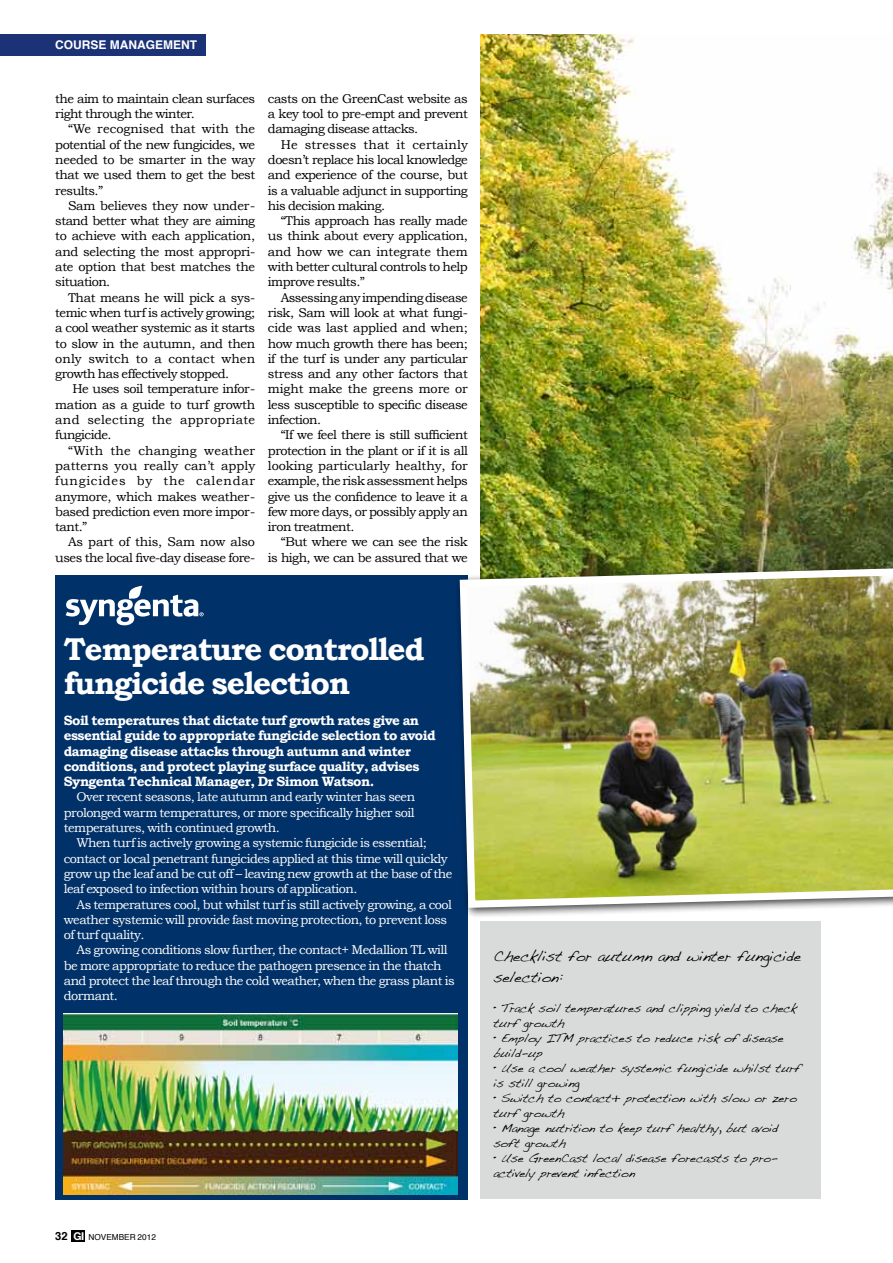
<style>
.page{position:relative;width:893px;height:1263px;background:#fff}
.page>*{position:absolute;margin:0;border:0;box-sizing:border-box;transform-origin:0 0}
.t1{font:700 31.5px/34.5px "Bookman Old Style";letter-spacing:-.04em;color:#fff}
.t2{font:15px/21px "Handwriting Dakota";letter-spacing:-.01em;color:#000}
.t3{font:700 13.5px/15.3px "Bookman Old Style";letter-spacing:-.04em;color:#fff}
.t4{font:12.75px "Bookman Old Style";letter-spacing:-.04em;color:#000}
.t5{font:12.75px "Bookman Old Style";letter-spacing:-.04em;color:#fff}
.t6{font:12.75px "Bookman Old Style";letter-spacing:-.02em;color:#000}
.t7{font:12.75px "Bookman Old Style";letter-spacing:-.005em;color:#000}
.t8{font:12.75px "Bookman Old Style";letter-spacing:.005em;color:#000}
.t9{font:12.75px "Bookman Old Style";letter-spacing:.02em;color:#000}
.t10{font:12.75px "Bookman Old Style";letter-spacing:-.015em;color:#000}
.t11{font:12.75px "Bookman Old Style";letter-spacing:.015em;color:#000}
.t12{font:12.75px "Bookman Old Style";letter-spacing:.01em;color:#000}
.t13{font:12.75px "Bookman Old Style";letter-spacing:.06em;color:#000}
.t14{font:12.75px "Bookman Old Style";letter-spacing:-.01em;color:#000}
.t15{font:12px/15px "Handwriting Dakota";letter-spacing:-.01em;color:#000}
.t16{font:700 12px "Helvetica";color:#fff}
.t17{font:8.25px "Helvetica";color:#000}
.s1{font-weight:700;font-size:11.25px}
.s2{font-family:"Helvetica Neue";font-weight:700;font-size:10.8px;color:#fff}
</style>
<div class="page">
<div style="left:71px;top:1230px;width:14px;height:11px;background:#000"></div>
<div style="left:0;top:34px;width:206px;height:21px;background:#1b3276"></div>
<div style="left:480px;top:921px;width:341px;height:278px;background:#d9dada"></div>
<div style="left:55px;top:575px;width:413px;height:624px;background:#003168"></div>
<img style="left:480px;top:34px;width:413px;height:529px">
<img style="left:64px;top:1013px;width:393px;height:181px">
<div style="left:455px;top:563px;width:438px;height:356px;background:#000;opacity:.75"></div>
<img style="left:456px;top:564px;width:437px;height:347px">
<svg style="left:66px;top:586px;width:138px;height:39px"></svg>
<p class="t16" style="left:55px;top:35px;width:143px">COURSE MANAGEMENT</p>
<p class="t4" style="left:55px;top:91px;width:201px">the aim to maintain clean surfaces</p>
<p class="t4" style="left:55px;top:106px;width:141px">right through the winter.</p>
<p class="t8" style="left:68px;top:122px;width:189px">“We recognised that with the</p>
<p class="t4" style="left:55px;top:137px;width:201px">potential of the new fungicides, we</p>
<p class="t6" style="left:55px;top:152px;width:201px">needed to be smarter in the way</p>
<p class="t4" style="left:55px;top:168px;width:201px">that we used them to get the best</p>
<p class="t4" style="left:55px;top:183px;width:50px">results.”</p>
<p class="t6" style="left:68px;top:198px;width:189px">Sam believes they now under-</p>
<p class="t4" style="left:55px;top:213px;width:201px">stand better what they are aiming</p>
<p class="t6" style="left:55px;top:229px;width:201px">to achieve with each application,</p>
<p class="t6" style="left:55px;top:244px;width:201px">and selecting the most appropri-</p>
<p class="t6" style="left:55px;top:259px;width:201px">ate option that best matches the</p>
<p class="t4" style="left:55px;top:275px;width:57px">situation.</p>
<p class="t4" style="left:68px;top:290px;width:189px">That means he will pick a sys-</p>
<p class="t4" style="left:55px;top:305px;width:201px">temic when turf is actively growing;</p>
<p class="t4" style="left:55px;top:321px;width:201px">a cool weather systemic as it starts</p>
<p class="t4" style="left:55px;top:336px;width:201px">to slow in the autumn, and then</p>
<p class="t12" style="left:55px;top:351px;width:201px">only switch to a contact when</p>
<p class="t4" style="left:55px;top:366px;width:175px">growth has effectively stopped.</p>
<p class="t4" style="left:72px;top:382px;width:184px">He uses soil temperature infor-</p>
<p class="t4" style="left:55px;top:397px;width:201px">mation as a guide to turf growth</p>
<p class="t9" style="left:55px;top:412px;width:201px">and selecting the appropriate</p>
<p class="t4" style="left:55px;top:428px;width:58px">fungicide.</p>
<p class="t9" style="left:68px;top:443px;width:189px">“With the changing weather</p>
<p class="t8" style="left:55px;top:458px;width:201px">patterns you really can’t apply</p>
<p class="t13" style="left:55px;top:474px;width:201px">fungicides by the calendar</p>
<p class="t6" style="left:55px;top:489px;width:201px">anymore, which makes weather-</p>
<p class="t4" style="left:55px;top:504px;width:201px">based prediction even more impor-</p>
<p class="t4" style="left:55px;top:519px;width:34px">tant.”</p>
<p class="t14" style="left:68px;top:535px;width:188px">As part of this, Sam now also</p>
<p class="t4" style="left:55px;top:550px;width:201px">uses the local five-day disease fore-</p>
<p class="t4" style="left:268px;top:91px;width:201px">casts on the GreenCast website as</p>
<p class="t4" style="left:268px;top:106px;width:201px">a key tool to pre-empt and prevent</p>
<p class="t4" style="left:268px;top:122px;width:152px">damaging disease attacks.</p>
<p class="t11" style="left:281px;top:137px;width:189px">He stresses that it certainly</p>
<p class="t4" style="left:268px;top:152px;width:201px">doesn’t replace his local knowledge</p>
<p class="t4" style="left:268px;top:168px;width:201px">and experience of the course, but</p>
<p class="t4" style="left:268px;top:183px;width:201px">is a valuable adjunct in supporting</p>
<p class="t4" style="left:268px;top:198px;width:119px">his decision making.</p>
<p class="t4" style="left:281px;top:213px;width:189px">“This approach has really made</p>
<p class="t4" style="left:268px;top:229px;width:201px">us think about every application,</p>
<p class="t7" style="left:268px;top:244px;width:201px">and how we can integrate them</p>
<p class="t4" style="left:268px;top:259px;width:201px">with better cultural controls to help</p>
<p class="t4" style="left:268px;top:275px;width:99px">improve results.”</p>
<p class="t4" style="left:281px;top:290px;width:189px">Assessing any impending disease</p>
<p class="t4" style="left:268px;top:305px;width:201px">risk, Sam will look at what fungi-</p>
<p class="t10" style="left:268px;top:321px;width:201px">cide was last applied and when;</p>
<p class="t4" style="left:268px;top:336px;width:201px">how much growth there has been;</p>
<p class="t4" style="left:268px;top:351px;width:201px">if the turf is under any particular</p>
<p class="t4" style="left:268px;top:366px;width:201px">stress and any other factors that</p>
<p class="t7" style="left:268px;top:382px;width:201px">might make the greens more or</p>
<p class="t4" style="left:268px;top:397px;width:201px">less susceptible to specific disease</p>
<p class="t4" style="left:268px;top:412px;width:55px">infection.</p>
<p class="t4" style="left:281px;top:428px;width:189px">“If we feel there is still sufficient</p>
<p class="t4" style="left:268px;top:443px;width:201px">protection in the plant or if it is all</p>
<p class="t7" style="left:268px;top:458px;width:201px">looking particularly healthy, for</p>
<p class="t4" style="left:268px;top:474px;width:201px">example, the risk assessment helps</p>
<p class="t4" style="left:268px;top:489px;width:201px">give us the confidence to leave it a</p>
<p class="t4" style="left:268px;top:504px;width:201px">few more days, or possibly apply an</p>
<p class="t4" style="left:268px;top:519px;width:88px">iron treatment.</p>
<p class="t4" style="left:281px;top:535px;width:189px">“But where we can see the risk</p>
<p class="t4" style="left:268px;top:550px;width:201px">is high, we can be assured that we</p>
<p class="t1" style="left:64px;top:631px;width:362px">Temperature controlled fungicide selection</p>
<p class="t3" style="left:64px;top:712px;width:373px">Soil temperatures that dictate turf growth rates give an essential guide to appropriate fungicide selection to avoid damaging disease attacks through autumn and winter conditions, and protect playing surface quality, advises Syngenta Technical Manager, Dr Simon Watson.</p>
<p class="t5" style="left:77px;top:790px;width:340px">Over recent seasons, late autumn and early winter has seen</p>
<p class="t5" style="left:64px;top:805px;width:352px">prolonged warm temperatures, or more specifically higher soil</p>
<p class="t5" style="left:64px;top:820px;width:218px">temperatures, with continued growth.</p>
<p class="t5" style="left:77px;top:836px;width:352px">When turf is actively growing a systemic fungicide is essential;</p>
<p class="t5" style="left:64px;top:851px;width:385px">contact or local penetrant fungicides applied at this time will quickly</p>
<p class="t5" style="left:64px;top:866px;width:390px">grow up the leaf and be cut off – leaving new growth at the base of the</p>
<p class="t5" style="left:64px;top:881px;width:295px">leaf exposed to infection within hours of application.</p>
<p class="t5" style="left:77px;top:897px;width:377px">As temperatures cool, but whilst turf is still actively growing, a cool</p>
<p class="t5" style="left:64px;top:912px;width:385px">weather systemic will provide fast moving protection, to prevent loss</p>
<p class="t5" style="left:64px;top:927px;width:82px">of turf quality.</p>
<p class="t5" style="left:77px;top:943px;width:372px">As growing conditions slow further, the contact+ Medallion TL will</p>
<p class="t5" style="left:64px;top:958px;width:379px">be more appropriate to reduce the pathogen presence in the thatch</p>
<p class="t5" style="left:64px;top:973px;width:392px">and protect the leaf through the cold weather, when the grass plant is</p>
<p class="t5" style="left:64px;top:989px;width:56px">dormant.</p>
<p class="t17" style="left:55px;top:1231px;width:102px"><span class="s1">32</span> <span class="s2">GI</span> NOVEMBER 2012</p>
<p class="t2" style="left:493px;top:945px;width:309px">Checklist for autumn and winter fungicide selection:</p>
<p class="t15" style="left:493px;top:1001px;width:305px">• Track soil temperatures and clipping yield to check turf growth</p>
<p class="t15" style="left:493px;top:1031px;width:292px">• Employ ITM practices to reduce risk of disease build-up</p>
<p class="t15" style="left:493px;top:1061px;width:309px">• Use a cool weather systemic fungicide whilst turf is still growing</p>
<p class="t15" style="left:493px;top:1091px;width:305px">• Switch to contact+ protection with slow or zero turf growth</p>
<p class="t15" style="left:493px;top:1121px;width:286px">• Manage nutrition to keep turf healthy, but avoid soft growth</p>
<p class="t15" style="left:493px;top:1151px;width:286px">• Use GreenCast local disease forecasts to pro&shy;actively prevent infection</p>
</div>
